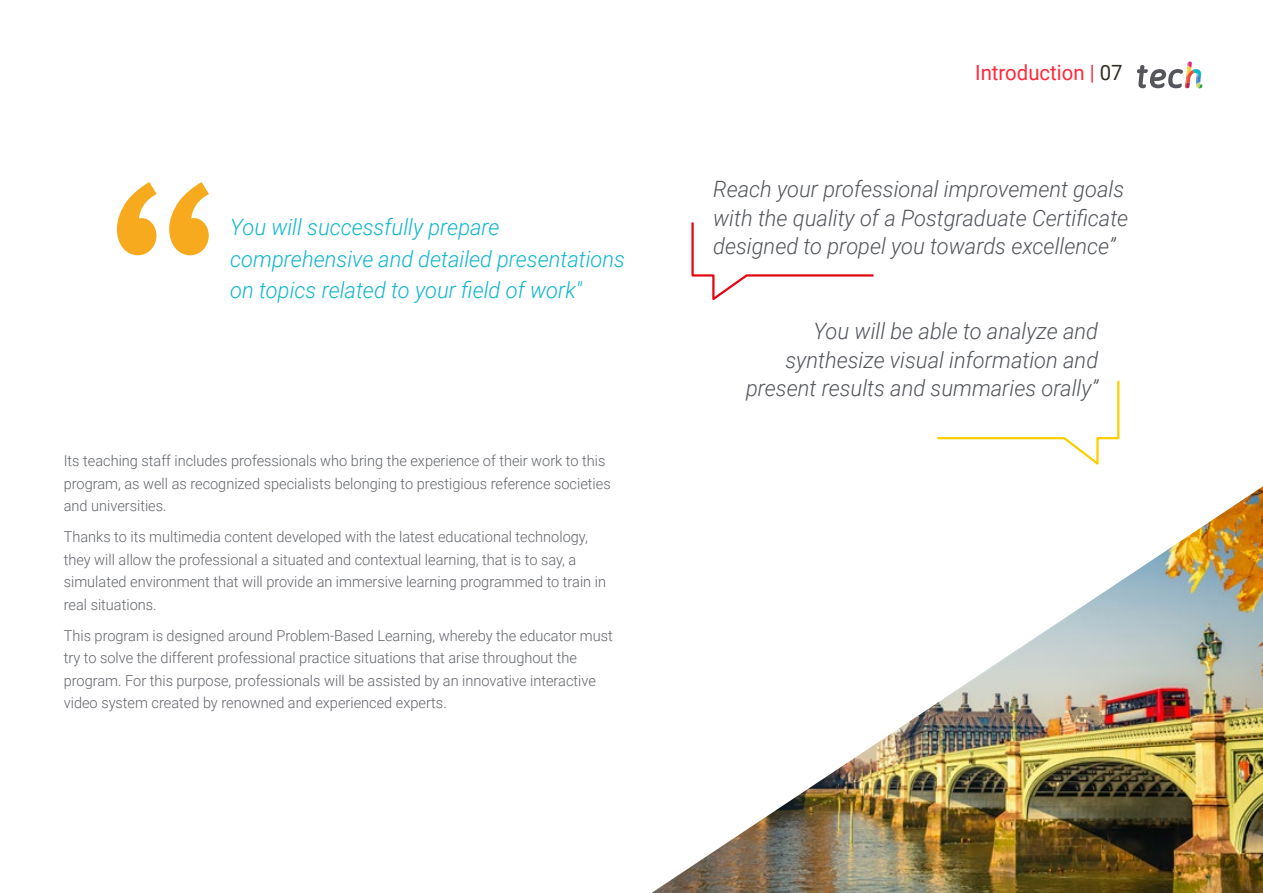
<style>
.page{position:relative;width:1263px;height:893px;background:#fff}
.page>*{position:absolute;margin:0;border:0;box-sizing:border-box;transform-origin:0 0}
.t1{font:italic 300 22.5px/28.5px "Roboto";color:#52555b}
.t2{font:italic 300 22.5px/31.5px "Roboto";color:#0fb6cf}
.t3{font:21px "Roboto";color:#ff293a}
.t4{font:300 15px/22.5px "Roboto";color:#61646a}
.s1{color:#312e20}
</style>
<div class="page">
<svg style="left:1137px;top:62px;width:65px;height:27px"></svg>
<svg style="left:117px;top:182px;width:92px;height:73px"></svg>
<svg style="left:691px;top:222px;width:183px;height:78px"></svg>
<img style="left:651px;top:486px;width:612px;height:407px">
<svg style="left:937px;top:380px;width:183px;height:85px"></svg>
<h1 class="t2" style="left:230px;top:211px;width:396px">You will successfully prepare comprehensive and detailed presentations on topics related to your field of work"</h1>
<p class="t4" style="left:64px;top:449px;width:548px">Its teaching staff includes professionals who bring the experience of their work to this program, as well as recognized specialists belonging to prestigious reference societies and universities.</p>
<p class="t4" style="left:64px;top:525px;width:544px">Thanks to its multimedia content developed with the latest educational technology, they will allow the professional a situated and contextual learning, that is to say, a simulated environment that will provide an immersive learning programmed to train in real situations.</p>
<p class="t4" style="left:64px;top:624px;width:550px">This program is designed around Problem-Based Learning, whereby the educator must try to solve the different professional practice situations that arise throughout the program. For this purpose, professionals will be assisted by an innovative interactive video system created by renowned and experienced experts.</p>
<h2 class="t3" style="left:975px;top:57px;width:149px">Introduction | <span class="s1">07</span></h2>
<h1 class="t1" style="left:713px;top:174px;width:417px">Reach your professional improvement goals with the quality of a Postgraduate Certificate designed to propel you towards excellence”</h1>
<h1 class="t1" style="left:746px;top:316px;width:354px;text-align:right">You will be able to analyze and synthesize visual information and present results and summaries orally”</h1>
</div>
